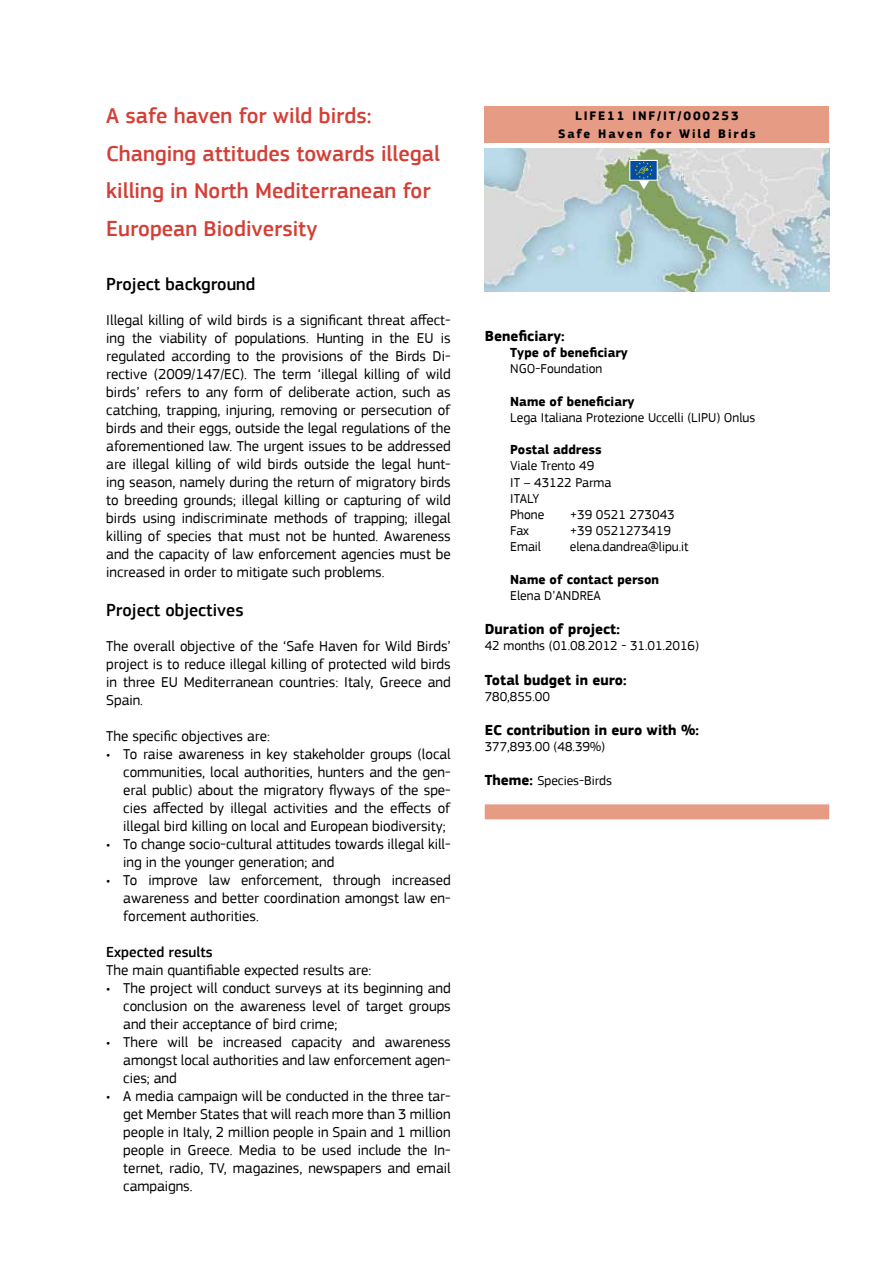
<style>
.page{position:relative;width:893px;height:1263px;background:#fff}
.page>*{position:absolute;margin:0;border:0;box-sizing:border-box;transform-origin:0 0}
.t1{font:500 22.5px/37.5px "PF Square Sans Pro";color:#d33f36}
.t2{font:500 18px "PF Square Sans Pro";color:#000}
.t3{font:15px/18px "PF Square Sans Pro";color:#000;text-align:justify}
.t4{font:700 15px "PF Square Sans Pro";color:#000}
.t5{font:500 15px "PF Square Sans Pro";color:#000}
.t6{font:13.5px/16.2px "PF Square Sans Pro";color:#000}
.t7{font:700 13.5px "PF Square Sans Pro";color:#000}
.t8{font:700 12.75px/18px "PF Square Sans Pro";letter-spacing:.15em;color:#000;text-align:center}
.s1{font-weight:700;font-size:15px}
</style>
<div class="page">
<svg style="left:484px;top:148px;width:346px;height:1px"></svg>
<img style="left:485px;top:149px;width:344px;height:142px">
<div style="left:485px;top:804px;width:344px;height:15px;background:#e69b85"></div>
<div style="left:485px;top:106px;width:344px;height:37px;background:#e69b85"></div>
<div style="left:629px;top:160px;width:29px;height:21px;background:#034ea2;border:1px solid #fff"></div>
<svg style="left:635px;top:161px;width:17px;height:28px"></svg>
<h1 class="t1" style="left:106px;top:97px;width:335px">A safe haven for wild birds:<br>Changing attitudes towards illegal killing in North Mediterranean for<br>European Biodiversity</h1>
<p class="t8" style="left:558px;top:107px;width:199px">LIFE11 INF/IT/000253<br>Safe Haven for Wild Birds</p>
<p class="t2" style="left:106px;top:273px;width:151px">Project background</p>
<p class="t3" style="left:106px;top:311px;width:346px">Illegal killing of wild birds is a significant threat affect&shy;ing the viability of populations. Hunting in the EU is regulated according to the provisions of the Birds Di&shy;rective (2009/147/EC). The term ‘illegal killing of wild birds’ refers to any form of deliberate action, such as catching, trapping, injuring, removing or persecution of birds and their eggs, outside the legal regulations of the aforementioned law. The urgent issues to be addressed are illegal killing of wild birds outside the legal hunt&shy;ing season, namely during the return of migratory birds to breeding grounds; illegal killing or capturing of wild birds using indiscriminate methods of trapping; illegal killing of species that must not be hunted. Awareness and the capacity of law enforcement agencies must be increased in order to mitigate such problems.</p>
<p class="t2" style="left:106px;top:599px;width:139px">Project objectives</p>
<p class="t3" style="left:106px;top:637px;width:346px">The overall objective of the ‘Safe Haven for Wild Birds’ project is to reduce illegal killing of protected wild birds in three EU Mediterranean countries: Italy, Greece and Spain.</p>
<p class="t3" style="left:106px;top:727px;width:165px">The specific objectives are:</p>
<p class="t3" style="left:123px;top:745px;width:329px;text-indent:-17px">• To raise awareness in key stakeholder groups (local communities, local authorities, hunters and the gen&shy;eral public) about the migratory flyways of the spe&shy;cies affected by illegal activities and the effects of illegal bird killing on local and European biodiversity;</p>
<p class="t3" style="left:123px;top:835px;width:329px;text-indent:-17px">• To change socio-cultural attitudes towards illegal kill&shy;ing in the younger generation; and</p>
<p class="t3" style="left:123px;top:871px;width:329px;text-indent:-17px">• To improve law enforcement, through increased awareness and better coordination amongst law en&shy;forcement authorities.</p>
<p class="t5" style="left:106px;top:943px;width:108px">Expected results</p>
<p class="t3" style="left:106px;top:961px;width:267px">The main quantifiable expected results are:</p>
<p class="t3" style="left:123px;top:979px;width:329px;text-indent:-17px">• The project will conduct surveys at its beginning and conclusion on the awareness level of target groups and their acceptance of bird crime;</p>
<p class="t3" style="left:123px;top:1033px;width:329px;text-indent:-17px">• There will be increased capacity and awareness amongst local authorities and law enforcement agen&shy;cies; and</p>
<p class="t3" style="left:123px;top:1087px;width:329px;text-indent:-17px">• A media campaign will be conducted in the three tar&shy;get Member States that will reach more than 3 -million people in Italy, 2 million people in Spain and 1 million people in Greece. Media to be used include the In&shy;ternet, radio, TV, magazines, newspapers and email campaigns.</p>
<p class="t4" style="left:485px;top:327px;width:81px">Beneficiary:</p>
<p class="t7" style="left:510px;top:344px;width:119px">Type of beneficiary</p>
<p class="t6" style="left:510px;top:361px;width:94px">NGO-Foundation</p>
<p class="t7" style="left:510px;top:393px;width:126px">Name of beneficiary</p>
<p class="t6" style="left:510px;top:409px;width:247px">Lega Italiana Protezione Uccelli (LIPU) Onlus</p>
<p class="t7" style="left:510px;top:442px;width:93px">Postal address</p>
<p class="t6" style="left:510px;top:458px;width:103px">Viale Trento 49<br>IT – 43122 Parma<br>ITALY<br>Phone</p>
<p class="t6" style="left:570px;top:507px;width:106px">+39 0521 273043</p>
<p class="t6" style="left:510px;top:523px;width:20px">Fax</p>
<p class="t6" style="left:570px;top:523px;width:103px">+39 0521273419</p>
<p class="t6" style="left:510px;top:539px;width:32px">Email</p>
<p class="t6" style="left:570px;top:539px;width:120px">elena.dandrea@lipu.it</p>
<p class="t7" style="left:510px;top:571px;width:150px">Name of contact person</p>
<p class="t6" style="left:510px;top:588px;width:92px">Elena D’ANDREA</p>
<p class="t4" style="left:485px;top:620px;width:137px">Duration of project:</p>
<p class="t6" style="left:485px;top:638px;width:216px">42 months (01.08.2012 - 31.01.2016)</p>
<p class="t4" style="left:485px;top:671px;width:143px">Total budget in euro:</p>
<p class="t6" style="left:485px;top:688px;width:67px">780,855.00</p>
<p class="t4" style="left:485px;top:721px;width:216px">EC contribution in euro with %:</p>
<p class="t6" style="left:485px;top:739px;width:122px">377,893.00 (48.39%)</p>
<p class="t6" style="left:485px;top:773px;width:129px"><span class="s1">Theme:</span> Species-Birds</p>
</div>
